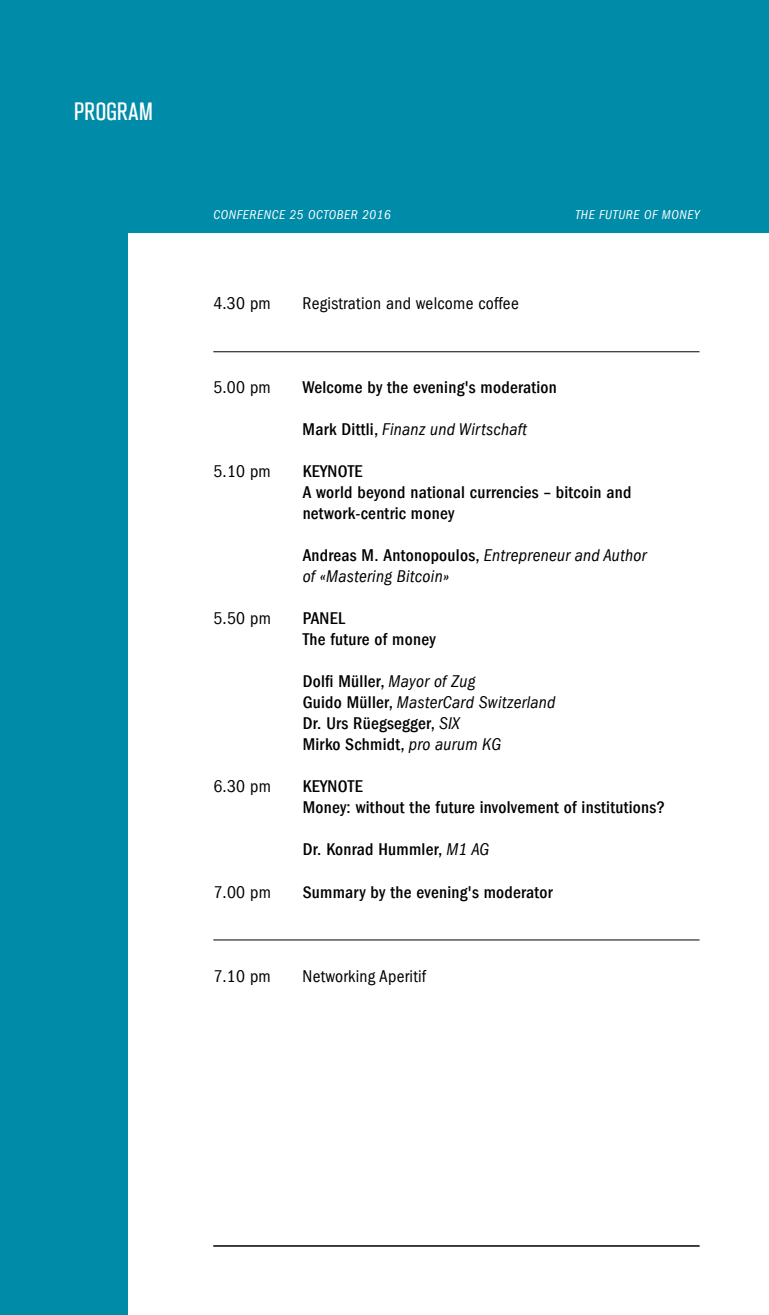
<style>
.page{position:relative;width:769px;height:1315px;background:#008ba8}
.page>*{position:absolute;margin:0;border:0;box-sizing:border-box;transform-origin:0 0}
.t1{font:24.5px "FAZ Ad Grotesk Cond";letter-spacing:.04em;color:#fff}
.t2{font:500 condensed 17.5px/21px "FAZ Franklin Gothic";letter-spacing:.015em;color:#000}
.t3{font:italic condensed 17.5px/21px "FAZ Franklin Gothic";letter-spacing:.015em;color:#000}
.t4{font:condensed 17.5px "FAZ Franklin Gothic";letter-spacing:.015em;color:#000}
.t5{font:italic condensed 13.12px "FAZ Franklin Gothic";letter-spacing:.05em;color:#fff}
.s1{font-weight:500;font-style:normal}
.s2{font-weight:400;font-style:italic}
</style>
<div class="page">
<div style="left:129px;top:233px;width:640px;height:1082px;background:#fff"></div>
<hr style="left:213px;top:1245px;width:486px;height:1px;background:#000">
<hr style="left:213px;top:351px;width:486px;height:1px;background:#000">
<hr style="left:213px;top:939px;width:486px;height:1px;background:#000">
<h1 class="t1" style="left:74px;top:98px;width:80px">PROGRAM</h1>
<p class="t5" style="left:213px;top:208px;width:179px">CONFERENCE 25 OCTOBER 2016</p>
<p class="t5" style="left:575px;top:208px;width:126px">THE FUTURE OF MONEY</p>
<p class="t4" style="left:213px;top:294px;width:59px">4.30 pm</p>
<p class="t4" style="left:303px;top:294px;width:218px">Registration and welcome coffee</p>
<p class="t4" style="left:213px;top:378px;width:59px">5.00 pm</p>
<p class="t2" style="left:303px;top:377px;width:256px">Welcome by the evening's moderation</p>
<p class="t3" style="left:303px;top:419px;width:226px"><span class="s1">Mark Dittli,</span> Finanz und Wirtschaft</p>
<p class="t4" style="left:213px;top:462px;width:59px">5.10 pm</p>
<p class="t2" style="left:303px;top:461px;width:330px">KEYNOTE<br>A world beyond national currencies – bitcoin and network-centric money</p>
<p class="t3" style="left:303px;top:545px;width:345px"><span class="s1">Andreas M. Antonopoulos,</span> Entrepreneur and Author of «Mastering Bitcoin»</p>
<p class="t4" style="left:213px;top:609px;width:59px">5.50 pm</p>
<p class="t2" style="left:303px;top:608px;width:134px">PANEL<br>The future of money</p>
<p class="t2" style="left:303px;top:671px;width:254px">Dolfi Müller, <span class="s2">Mayor of Zug<br></span>Guido Müller, <span class="s2">MasterCard Switzerland<br></span>Dr. Urs Rüegsegger, <span class="s2">SIX<br></span>Mirko Schmidt, <span class="s2">pro aurum KG</span></p>
<p class="t4" style="left:213px;top:777px;width:59px">6.30 pm</p>
<p class="t2" style="left:303px;top:776px;width:364px">KEYNOTE<br>Money: without the future involvement of institutions?</p>
<p class="t2" style="left:303px;top:839px;width:188px">Dr. Konrad Hummler, <span class="s2">M1 AG</span></p>
<p class="t4" style="left:213px;top:882px;width:59px">7.00 pm</p>
<p class="t2" style="left:303px;top:881px;width:251px">Summary by the evening's moderator</p>
<p class="t4" style="left:213px;top:966px;width:59px">7.10 pm</p>
<p class="t4" style="left:303px;top:966px;width:125px">Networking Aperitif</p>
</div>
